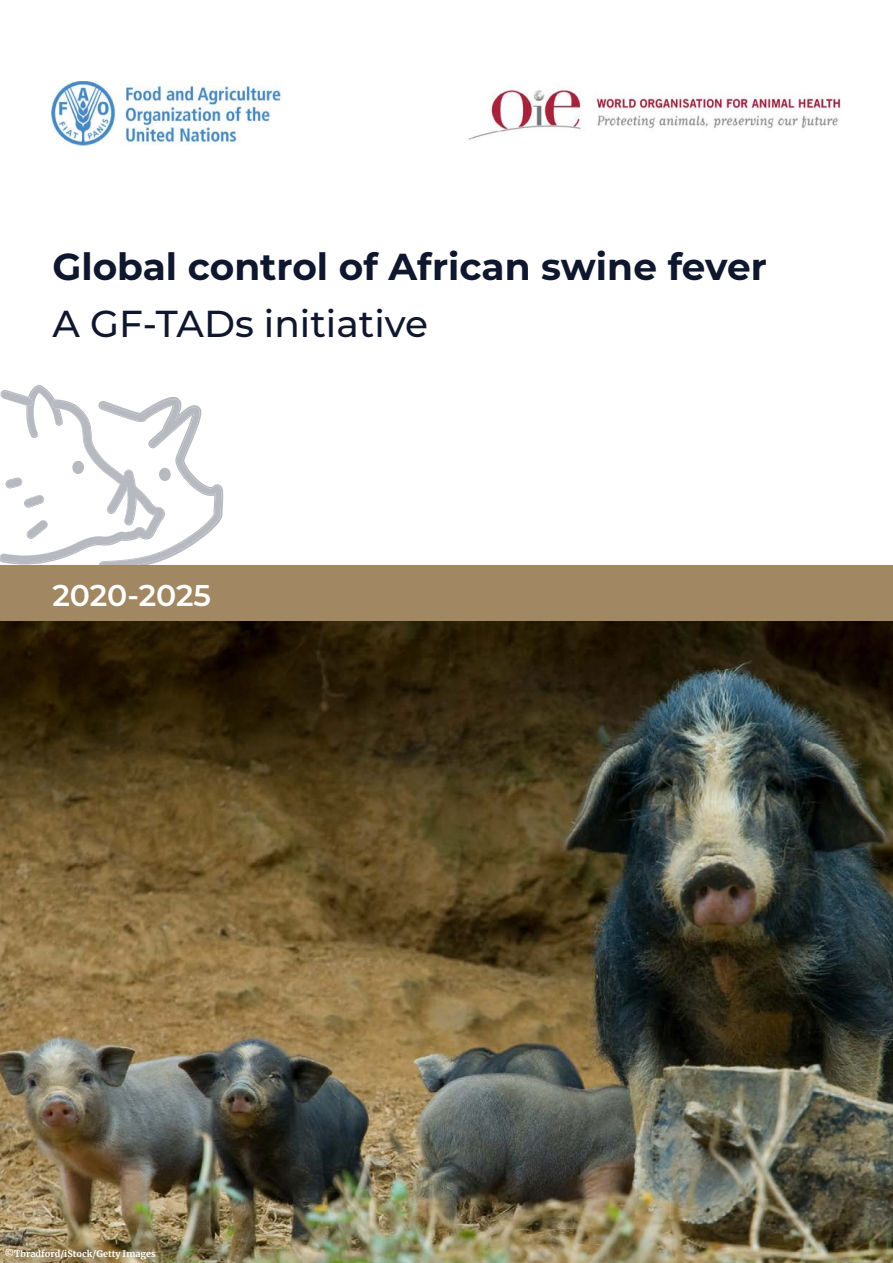
<style>
.page{position:relative;width:893px;height:1263px;background:#fff}
.page>*{position:absolute;margin:0;border:0;box-sizing:border-box;transform-origin:0 0}
.t1{font:700 37.5px "Montserrat";color:#0f172e}
.t2{font:500 37.5px "Montserrat";color:#0f172e}
.t3{font:600 30px "Montserrat";letter-spacing:-.005em;color:#fff}
.t4{font:700 9px "Merriweather";color:#fff}
</style>
<div class="page">
<svg style="left:0;top:385px;width:223px;height:181px"></svg>
<img style="left:52px;top:81px;width:230px;height:64px">
<img style="left:0;top:621px;width:893px;height:642px">
<img style="left:468px;top:89px;width:373px;height:52px">
<div style="left:0;top:566px;width:893px;height:55px;background:#a18862"></div>
<p class="t1" style="left:53px;top:240px;width:716px">Global control of African swine fever</p>
<p class="t2" style="left:53px;top:298px;width:377px">A GF-TADs initiative</p>
<p class="t3" style="left:53px;top:574px;width:160px">2020-2025</p>
<p class="t4" style="left:5px;top:1247px;width:152px">©Tbradford/iStock/Getty Images</p>
</div>
